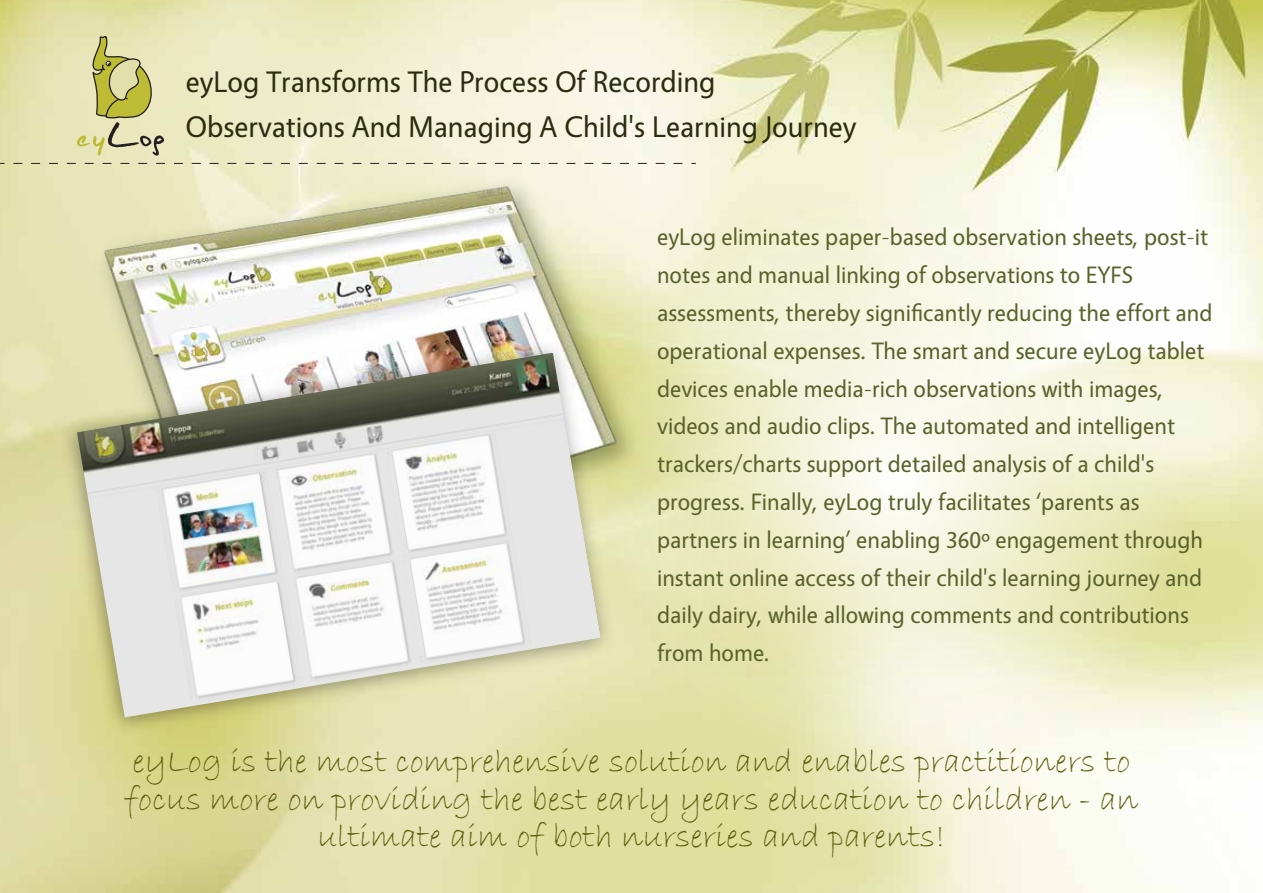
<style>
.page{position:relative;width:1263px;height:893px;background:#fff}
.page>*{position:absolute;margin:0;border:0;box-sizing:border-box;transform-origin:0 0}
.t1{font:34.5px/37.5px "Bradley Hand ITC";color:#5d5d0c;text-align:center}
.t2{font:30px/45px "Vegur";color:#2a2c10}
.t3{font:24px/37.8px "Vegur";color:#59622b}
.s1{font-family:"Myriad Pro"}
</style>
<div class="page">
<img style="left:0;top:0;width:1263px;height:893px">
<svg style="left:598px;top:179px;width:598px;height:598px;background:#f0f1d3"></svg>
<svg style="left:77px;top:36px;width:87px;height:120px;background:#cfcc92"></svg>
<svg style="left:13px;top:163px;width:683px;height:1px"></svg>
<img style="left:86px;top:168px;width:566px;height:436px">
<img style="left:72px;top:179px;width:552px;height:391px">
<img style="left:52px;top:333px;width:570px;height:411px">
<img style="left:77px;top:353px;width:524px;height:364px">
<p class="t2" style="left:186px;top:60px;width:672px">eyLog Transforms The Process Of Recording<br>Observations And Managing A Child's Learning Journey</p>
<p class="t3" style="left:657px;top:219px;width:557px">eyLog eliminates paper-based observation sheets, post-it notes and manual linking of observations to EYFS assessments, thereby significantly reducing the effort and operational expenses. The smart and secure eyLog tablet devices enable media-rich observations with images, videos and audio clips. The automated and intelligent trackers/charts support detailed analysis of a child's progress. Finally, eyLog truly facilitates ‘parents as partners in learning’ enabling 360<span class="s1">º</span> engagement through instant online access of their child's learning journey and daily dairy, while allowing comments and contributions from home.</p>
<h1 class="t1" style="left:124px;top:743px;width:1015px">eyLog is the most comprehensive solution and enables practitioners to focus more on providing the best early years education to children - an ultimate aim of both nurseries and parents!</h1>
</div>
